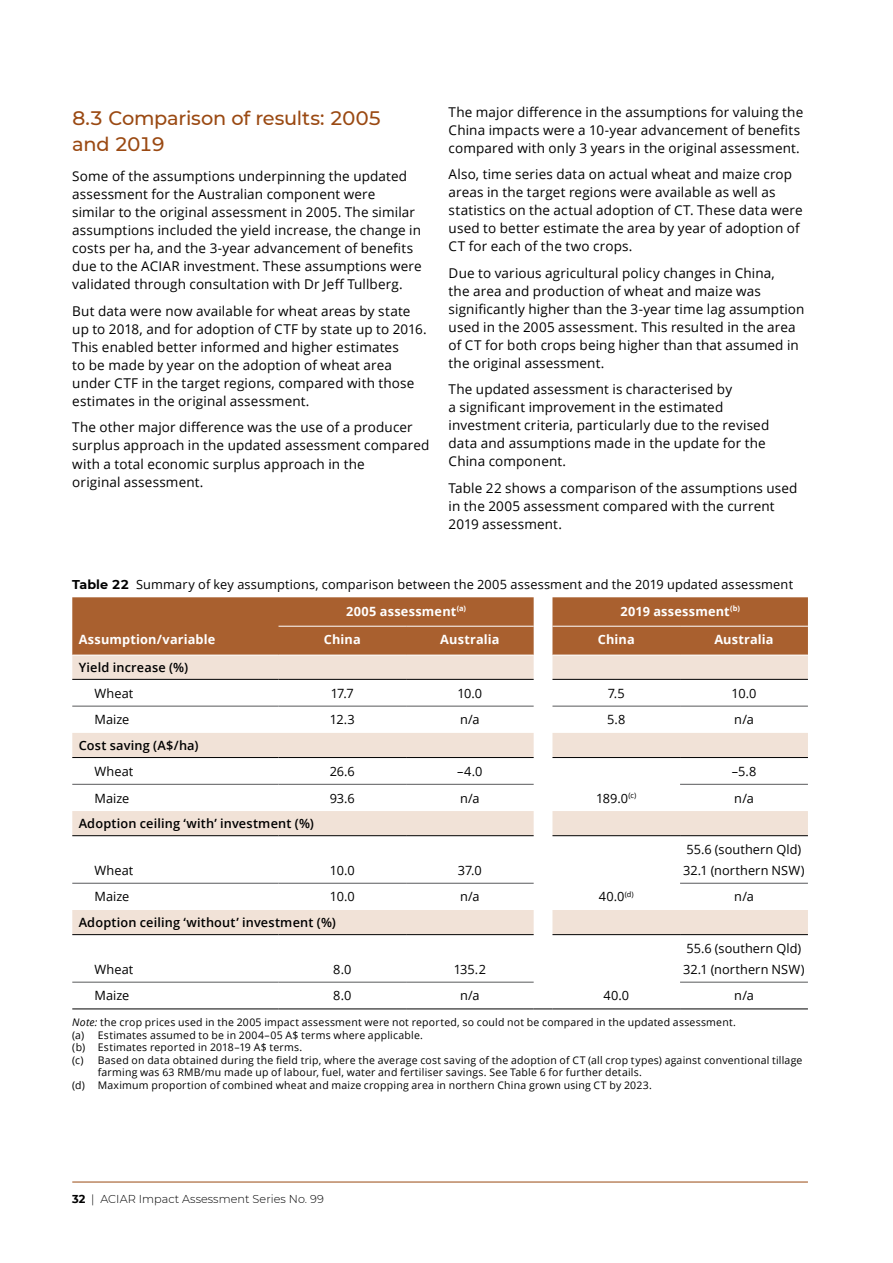
<style>
.page{position:relative;width:893px;height:1263px;background:#fff}
.page>*{position:absolute;margin:0;border:0;box-sizing:border-box;transform-origin:0 0}
.Heading_2{font:500 19.5px/25.5px "Montserrat";letter-spacing:-.015em;color:#9a4912}
.t1{font:13.5px/18px "Open Sans";letter-spacing:.01em;color:#000}
.t2{font:12.75px "Open Sans";letter-spacing:.01em;color:#000}
.TableSubHeading{font:600 12.75px "Open Sans";letter-spacing:.015em;color:#000}
.TableHeadingFullColo{font:700 12.75px "Open Sans";letter-spacing:.015em;color:#fff}
.t3{font:300 11.55px "Montserrat";letter-spacing:.005em;color:#000}
.t4{font:10.5px/12.6px "Open Sans";letter-spacing:.02em;color:#000}
.s1{font-family:"Montserrat";font-weight:700}
.s2{font-style:italic}
.s3{font-weight:700}
</style>
<div class="page">
<hr style="left:72px;top:1182px;width:736px;height:1px;background:#9a4912">
<svg style="left:72px;top:597px;width:736px;height:58px;background:#ac6637"></svg>
<svg style="left:72px;top:656px;width:736px;height:278px"></svg>
<hr style="left:279px;top:626px;width:127px;height:1px;background:#fff">
<hr style="left:406px;top:626px;width:128px;height:1px;background:#fff">
<hr style="left:552px;top:626px;width:128px;height:1px;background:#fff">
<hr style="left:680px;top:626px;width:128px;height:1px;background:#fff">
<hr style="left:72px;top:706px;width:207px;height:1px;background:#58595b">
<hr style="left:279px;top:706px;width:127px;height:1px;background:#58595b">
<hr style="left:406px;top:706px;width:128px;height:1px;background:#58595b">
<hr style="left:552px;top:706px;width:128px;height:1px;background:#58595b">
<hr style="left:680px;top:706px;width:128px;height:1px;background:#58595b">
<hr style="left:72px;top:784px;width:207px;height:1px;background:#58595b">
<hr style="left:279px;top:784px;width:127px;height:1px;background:#58595b">
<hr style="left:406px;top:784px;width:128px;height:1px;background:#58595b">
<hr style="left:680px;top:784px;width:128px;height:1px;background:#58595b">
<hr style="left:72px;top:883px;width:207px;height:1px;background:#58595b">
<hr style="left:279px;top:883px;width:127px;height:1px;background:#58595b">
<hr style="left:406px;top:883px;width:128px;height:1px;background:#58595b">
<hr style="left:680px;top:883px;width:128px;height:1px;background:#58595b">
<hr style="left:72px;top:982px;width:207px;height:1px;background:#58595b">
<hr style="left:279px;top:982px;width:127px;height:1px;background:#58595b">
<hr style="left:406px;top:982px;width:128px;height:1px;background:#58595b">
<hr style="left:680px;top:982px;width:128px;height:1px;background:#58595b">
<hr style="left:72px;top:1009px;width:207px;height:1px;background:#000">
<hr style="left:279px;top:1009px;width:127px;height:1px;background:#000">
<hr style="left:406px;top:1009px;width:128px;height:1px;background:#000">
<svg style="left:534px;top:1009px;width:18px;height:1px"></svg>
<hr style="left:552px;top:1009px;width:128px;height:1px;background:#000">
<hr style="left:680px;top:1009px;width:128px;height:1px;background:#000">
<hr style="left:72px;top:679px;width:207px;height:1px;background:#000">
<hr style="left:279px;top:679px;width:127px;height:1px;background:#000">
<hr style="left:406px;top:679px;width:128px;height:1px;background:#000">
<hr style="left:552px;top:679px;width:128px;height:1px;background:#000">
<hr style="left:680px;top:679px;width:128px;height:1px;background:#000">
<hr style="left:72px;top:757px;width:207px;height:1px;background:#000">
<hr style="left:279px;top:757px;width:127px;height:1px;background:#000">
<hr style="left:406px;top:757px;width:128px;height:1px;background:#000">
<hr style="left:552px;top:757px;width:128px;height:1px;background:#000">
<hr style="left:680px;top:757px;width:128px;height:1px;background:#000">
<hr style="left:72px;top:934px;width:207px;height:1px;background:#000">
<hr style="left:279px;top:934px;width:127px;height:1px;background:#000">
<hr style="left:406px;top:934px;width:128px;height:1px;background:#000">
<hr style="left:552px;top:934px;width:128px;height:1px;background:#000">
<hr style="left:680px;top:934px;width:128px;height:1px;background:#000">
<hr style="left:72px;top:835px;width:207px;height:1px;background:#000">
<hr style="left:279px;top:835px;width:127px;height:1px;background:#000">
<hr style="left:406px;top:835px;width:128px;height:1px;background:#000">
<hr style="left:552px;top:835px;width:128px;height:1px;background:#000">
<hr style="left:680px;top:835px;width:128px;height:1px;background:#000">
<h2 class="Heading_2" style="left:72px;top:105px;width:311px">8.3 Comparison of results: 2005 and 2019</h2>
<p class="t1" style="left:72px;top:167px;width:351px">Some of the assumptions underpinning the updated assessment for the Australian component were<br>similar to the original assessment in 2005. The similar assumptions included the yield increase, the change in costs per ha, and the 3-year advancement of benefits due to the ACIAR investment. These assumptions were validated through consultation with Dr Jeff Tullberg.</p>
<p class="t1" style="left:72px;top:302px;width:356px">But data were now available for wheat areas by state up to 2018, and for adoption of CTF by state up to 2016.<br>This enabled better informed and higher estimates<br>to be made by year on the adoption of wheat area under CTF in the target regions, compared with those estimates in the original assessment.</p>
<p class="t1" style="left:72px;top:418px;width:359px">The other major difference was the use of a producer surplus approach in the updated assessment compared with a total economic surplus approach in the<br>original assessment.</p>
<p class="t1" style="left:449px;top:102px;width:356px">The major difference in the assumptions for valuing the<br>China impacts were a 10-year advancement of benefits compared with only 3 years in the original assessment.</p>
<p class="t1" style="left:449px;top:165px;width:356px">Also, time series data on actual wheat and maize crop areas in the target regions were available as well as statistics on the actual adoption of CT. These data were used to better estimate the area by year of adoption of CT for each of the two crops.</p>
<p class="t1" style="left:449px;top:263px;width:357px">Due to various agricultural policy changes in China,<br>the area and production of wheat and maize was significantly higher than the 3-year time lag assumption used in the 2005 assessment. This resulted in the area of CT for both crops being higher than that assumed in the original assessment.</p>
<p class="t1" style="left:449px;top:380px;width:322px">The updated assessment is characterised by<br>a significant improvement in the estimated investment criteria, particularly due to the revised data and assumptions made in the update for the China component.</p>
<p class="t1" style="left:449px;top:478px;width:350px">Table 22 shows a comparison of the assumptions used in the 2005 assessment compared with the current<br>2019 assessment.</p>
<p class="t2" style="left:72px;top:575px;width:722px"><span class="s1">Table 22</span> Summary of key assumptions, comparison between the 2005 assessment and the 2019 updated assessment</p>
<p class="TableHeadingFullColo" style="left:79px;top:631px;width:138px">Assumption/variable</p>
<p class="TableHeadingFullColo" style="left:346px;top:602px;width:122px">2005 assessment<sup>(a)</sup></p>
<p class="TableHeadingFullColo" style="left:620px;top:602px;width:121px">2019 assessment<sup>(b)</sup></p>
<p class="TableHeadingFullColo" style="left:324px;top:631px;width:38px">China</p>
<p class="TableHeadingFullColo" style="left:440px;top:631px;width:61px">Australia</p>
<p class="TableHeadingFullColo" style="left:598px;top:631px;width:38px">China</p>
<p class="TableHeadingFullColo" style="left:714px;top:631px;width:61px">Australia</p>
<p class="TableSubHeading" style="left:79px;top:658px;width:111px">Yield increase (%)</p>
<p class="t2" style="left:95px;top:684px;width:40px">Wheat</p>
<p class="t2" style="left:331px;top:684px;width:25px">17.7</p>
<p class="t2" style="left:457px;top:684px;width:26px">10.0</p>
<p class="t2" style="left:608px;top:684px;width:19px">7.5</p>
<p class="t2" style="left:732px;top:684px;width:26px">10.0</p>
<p class="t2" style="left:95px;top:711px;width:36px">Maize</p>
<p class="t2" style="left:330px;top:711px;width:26px">12.3</p>
<p class="t2" style="left:460px;top:711px;width:21px">n/a</p>
<p class="t2" style="left:607px;top:711px;width:20px">5.8</p>
<p class="t2" style="left:734px;top:711px;width:21px">n/a</p>
<p class="TableSubHeading" style="left:79px;top:737px;width:121px">Cost saving (A$/ha)</p>
<p class="t2" style="left:95px;top:762px;width:40px">Wheat</p>
<p class="t2" style="left:330px;top:762px;width:27px">26.6</p>
<p class="t2" style="left:457px;top:762px;width:27px">–4.0</p>
<p class="t2" style="left:596px;top:789px;width:42px">189.0<sup>(c)</sup></p>
<p class="t2" style="left:732px;top:762px;width:26px">–5.8</p>
<p class="t2" style="left:95px;top:789px;width:36px">Maize</p>
<p class="t2" style="left:330px;top:789px;width:27px">93.6</p>
<p class="t2" style="left:460px;top:789px;width:21px">n/a</p>
<p class="t2" style="left:734px;top:789px;width:21px">n/a</p>
<p class="TableSubHeading" style="left:79px;top:815px;width:237px">Adoption ceiling ‘with’ investment (%)</p>
<p class="t2" style="left:95px;top:861px;width:40px">Wheat</p>
<p class="t2" style="left:330px;top:861px;width:26px">10.0</p>
<p class="t2" style="left:458px;top:861px;width:26px">37.0</p>
<p class="t2" style="left:599px;top:888px;width:37px">40.0<sup>(d)</sup></p>
<p class="t2" style="left:687px;top:841px;width:116px">55.6 (southern Qld)</p>
<p class="t2" style="left:683px;top:861px;width:123px">32.1 (northern NSW)</p>
<p class="t2" style="left:95px;top:888px;width:36px">Maize</p>
<p class="t2" style="left:330px;top:888px;width:26px">10.0</p>
<p class="t2" style="left:460px;top:888px;width:21px">n/a</p>
<p class="t2" style="left:734px;top:888px;width:21px">n/a</p>
<p class="TableSubHeading" style="left:79px;top:914px;width:259px">Adoption ceiling ‘without’ investment (%)</p>
<p class="t2" style="left:95px;top:960px;width:40px">Wheat</p>
<p class="t2" style="left:333px;top:960px;width:20px">8.0</p>
<p class="t2" style="left:454px;top:960px;width:34px">135.2</p>
<p class="t2" style="left:603px;top:987px;width:27px">40.0</p>
<p class="t2" style="left:687px;top:939px;width:116px">55.6 (southern Qld)</p>
<p class="t2" style="left:683px;top:960px;width:123px">32.1 (northern NSW)</p>
<p class="t2" style="left:95px;top:987px;width:36px">Maize</p>
<p class="t2" style="left:333px;top:987px;width:20px">8.0</p>
<p class="t2" style="left:460px;top:987px;width:21px">n/a</p>
<p class="t2" style="left:734px;top:987px;width:21px">n/a</p>
<p class="t4" style="left:72px;top:1015px;width:665px"><span class="s2">Note:</span> the crop prices used in the 2005 impact assessment were not reported, so could not be compared in the updated assessment.</p>
<p class="t4" style="left:72px;top:1028px;width:352px">(a) Estimates assumed to be in 2004–05 A$ terms where applicable.</p>
<p class="t4" style="left:72px;top:1041px;width:231px">(b) Estimates reported in 2018–19 A$ terms.</p>
<p class="t4" style="left:98px;top:1053px;width:706px;text-indent:-26px">(c) Based on data obtained during the field trip, where the average cost saving of the adoption of CT (all crop types) against conventional tillage farming was 63 RMB/mu made up of labour, fuel, water and fertiliser savings. See Table 6 for further details.</p>
<p class="t4" style="left:72px;top:1078px;width:581px">(d) Maximum proportion of combined wheat and maize cropping area in northern China grown using CT by 2023.</p>
<p class="t3" style="left:72px;top:1191px;width:253px"><span class="s3">32</span> | ACIAR Impact Assessment Series No. 99</p>
</div>
